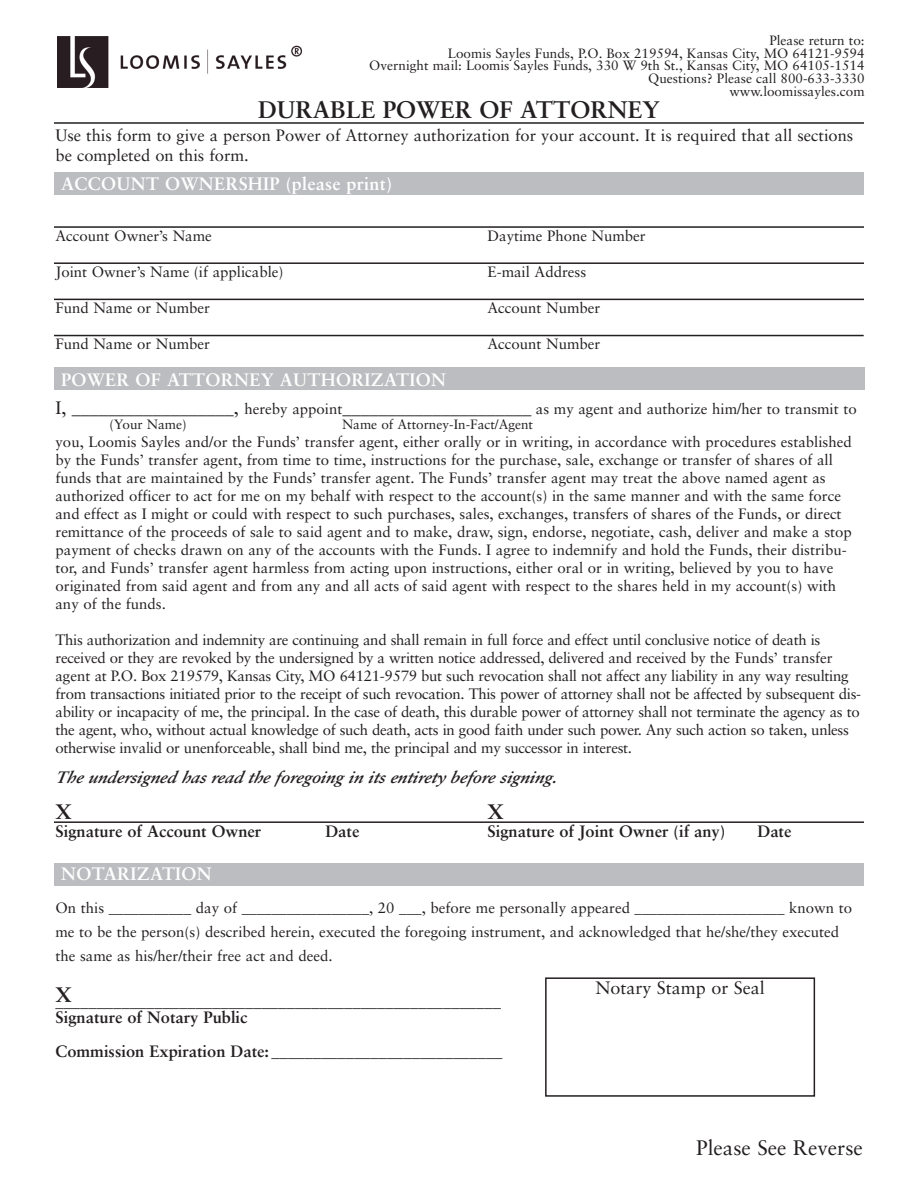
<style>
.page{position:relative;width:918px;height:1188px;background:#fff}
.page>*{position:absolute;margin:0;border:0;box-sizing:border-box;transform-origin:0 0}
.t1{font:700 24px "Sabon";color:#231f20}
.t2{font:21px "Sabon";color:#231f20}
.t3{font:700 21px "Sabon";color:#231f20}
.t4{font:700 18px "Sabon";letter-spacing:.015em;color:#fff}
.t5{font:18px "Sabon";color:#231f20}
.t6{font:16.5px/19.8px "Sabon";color:#231f20}
.t7{font:italic 700 16.5px "Sabon";color:#231f20}
.t8{font:700 16.5px "Sabon";color:#231f20}
.t9{font:15px/18px "Sabon";color:#231f20}
.t10{font:15px/18px "Sabon";letter-spacing:-.02em;color:#231f20}
.t11{font:13.5px/12.8px "Sabon";color:#231f20;text-align:right}
.s1{font-size:18px}
.s2{font-weight:700}
</style>
<div class="page">
<img style="left:57px;top:36px;width:244px;height:51px">
<div style="left:54px;top:863px;width:810px;height:22px;background:#bcbdc0"></div>
<div style="left:54px;top:173px;width:810px;height:22px;background:#bcbdc0"></div>
<div style="left:54px;top:368px;width:810px;height:22px;background:#bcbdc0"></div>
<hr style="left:54px;top:122px;width:810px;height:2px;background:#231f20">
<hr style="left:54px;top:821px;width:810px;height:2px;background:#231f20">
<hr style="left:54px;top:226px;width:810px;height:2px;background:#231f20">
<hr style="left:54px;top:262px;width:810px;height:2px;background:#231f20">
<hr style="left:54px;top:299px;width:810px;height:1px;background:#231f20">
<hr style="left:54px;top:335px;width:810px;height:1px;background:#231f20">
<div style="left:545px;top:977px;width:270px;height:120px;border:2px solid #231f20"></div>
<p class="t11" style="left:369px;top:35px;width:497px">Please return to:<br>Loomis Sayles Funds, P.O. Box 219594, Kansas City, MO 64121-9594<br>Overnight mail: Loomis Sayles Funds, 330 W 9th St., Kansas City, MO 64105-1514<br>Questions? Please call 800-633-3330<br>www.loomissayles.com</p>
<h1 class="t1" style="left:258px;top:99px;width:403px">DURABLE POWER OF ATTORNEY</h1>
<p class="t6" style="left:55px;top:127px;width:799px">Use this form to give a person Power of Attorney authorization for your account. It is required that all sections be completed on this form.</p>
<p class="t4" style="left:61px;top:177px;width:332px">ACCOUNT OWNERSHIP (please print)</p>
<p class="t9" style="left:55px;top:228px;width:158px">Account Owner’s Name</p>
<p class="t9" style="left:487px;top:228px;width:160px">Daytime Phone Number</p>
<p class="t9" style="left:55px;top:264px;width:230px">Joint Owner’s Name (if applicable)</p>
<p class="t9" style="left:488px;top:264px;width:100px">E-mail Address</p>
<p class="t9" style="left:55px;top:300px;width:156px">Fund Name or Number</p>
<p class="t9" style="left:487px;top:300px;width:114px">Account Number</p>
<p class="t9" style="left:55px;top:336px;width:156px">Fund Name or Number</p>
<p class="t9" style="left:487px;top:336px;width:114px">Account Number</p>
<p class="t4" style="left:61px;top:372px;width:386px">POWER OF ATTORNEY AUTHORIZATION</p>
<p class="t9" style="left:56px;top:401px;width:803px"><span class="s1">I, __________________,</span> hereby appoint<span class="s1">_____________________</span> as my agent and authorize him/her to transmit to</p>
<p class="t11" style="left:110px;top:419px;width:79px">(Your Name)</p>
<p class="t11" style="left:342px;top:419px;width:193px">Name of Attorney-In-Fact/Agent</p>
<p class="t9" style="left:55px;top:434px;width:798px">you, Loomis Sayles and/or the Funds’ transfer agent, either orally or in writing, in accordance with procedures established by the Funds’ transfer agent, from time to time, instructions for the purchase, sale, exchange or transfer of shares of all funds that are maintained by the Funds’ transfer agent. The Funds’ transfer agent may treat the above named agent as authorized officer to act for me on my behalf with respect to the account(s) in the same manner and with the same force and effect as I might or could with respect to such purchases, sales, exchanges, transfers of shares of the Funds, or direct remittance of the proceeds of sale to said agent and to make, draw, sign, endorse, negotiate, cash, deliver and make a stop payment of checks drawn on any of the accounts with the Funds. I agree to indemnify and hold the Funds, their distribu&shy;tor, and Funds’ transfer agent harmless from acting upon instructions, either oral or in writing, believed by you to have originated from said agent and from any and all acts of said agent with respect to the shares held in my account(s) with any of the funds.</p>
<p class="t10" style="left:55px;top:632px;width:807px">This authorization and indemnity are continuing and shall remain in full force and effect until conclusive notice of death is received or they are revoked by the undersigned by a written notice addressed, delivered and received by the Funds’ transfer agent at P.O. Box 219579, Kansas City, MO 64121-9579 but such revocation shall not affect any liability in any way resulting from transactions initiated prior to the receipt of such revocation. This power of attorney shall not be affected by subsequent dis&shy;ability or incapacity of me, the principal. In the case of death, this durable power of attorney shall not terminate the agency as to the agent, who, without actual knowledge of such death, acts in good faith under such power. Any such action so taken, unless otherwise invalid or unenforceable, shall bind me, the principal and my successor in interest.</p>
<p class="t7" style="left:55px;top:771px;width:506px">The undersigned has read the foregoing in its entirety before signing.</p>
<h2 class="t3" style="left:55px;top:803px;width:18px">X</h2>
<h2 class="t3" style="left:487px;top:803px;width:18px">X</h2>
<p class="t8" style="left:55px;top:824px;width:207px">Signature of Account Owner</p>
<p class="t8" style="left:325px;top:824px;width:35px">Date</p>
<p class="t8" style="left:488px;top:824px;width:239px">Signature of Joint Owner (if any)</p>
<p class="t8" style="left:758px;top:824px;width:35px">Date</p>
<p class="t4" style="left:61px;top:866px;width:152px">NOTARIZATION</p>
<p class="t9" style="left:55px;top:897px;width:798px;line-height:24px">On this ___________ day of _________________, 20 ___, before me personally appeared ____________________ known to me to be the person(s) described herein, executed the foregoing instrument, and acknowledged that he/she/they executed the same as his/her/their free act and deed.</p>
<p class="t6" style="left:55px;top:994px;width:447px;line-height:16.5px"><sup>X</sup>______________________________________________________<br><span class="s2">Signature of Notary Public</span></p>
<p class="t6" style="left:55px;top:1043px;width:449px"><span class="s2">Commission Expiration Date: _</span>___________________________</p>
<p class="t5" style="left:595px;top:980px;width:171px">Notary Stamp or Seal</p>
<h2 class="t2" style="left:696px;top:1139px;width:168px">Please See Reverse</h2>
</div>
